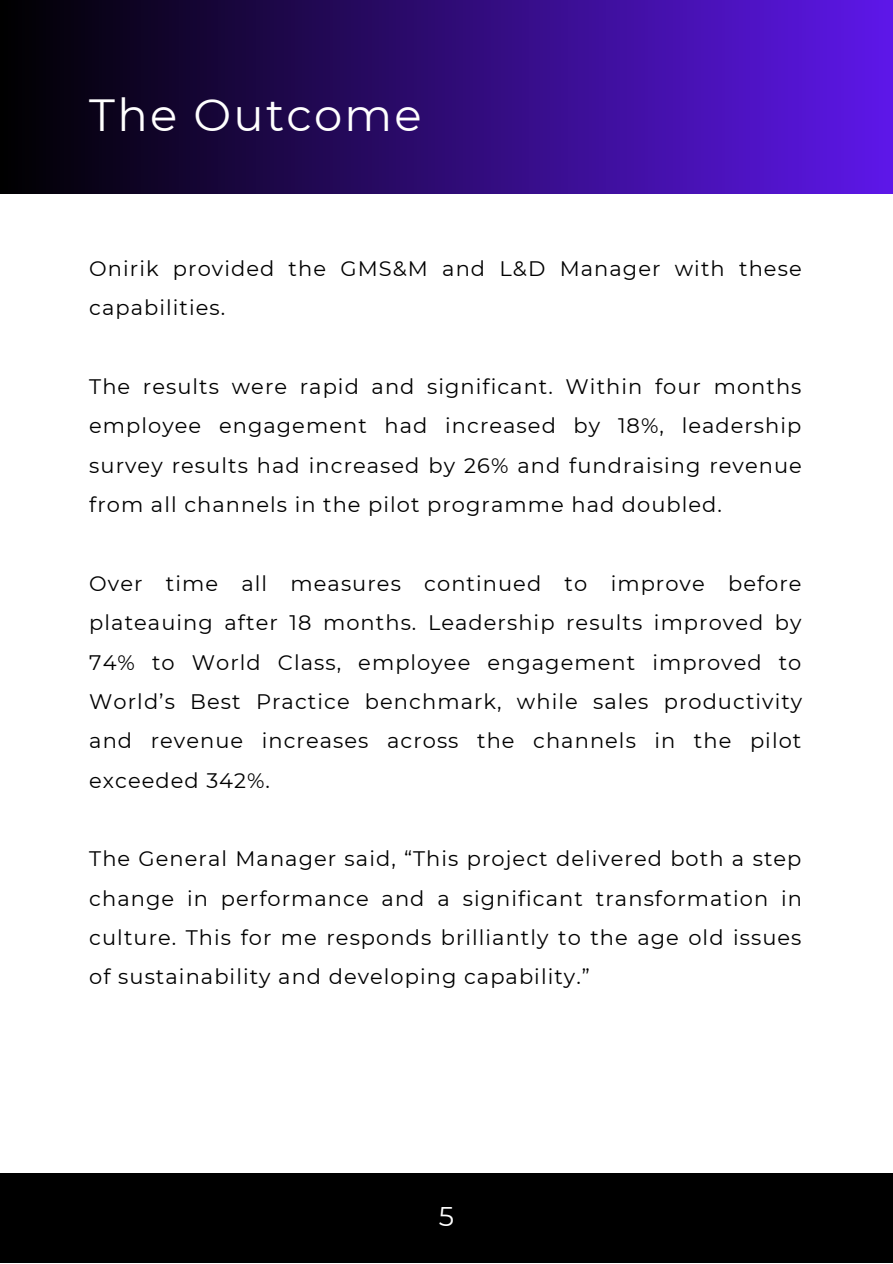
<style>
.page{position:relative;width:893px;height:1264px;background:#fff}
.page>*{position:absolute;margin:0;border:0;box-sizing:border-box;transform-origin:0 0}
.t1{font:45px "Montserrat";letter-spacing:.05em;color:#fff}
.t2{font:27px "Montserrat";color:#fff}
.t3{font:21px/39.3px "Montserrat";letter-spacing:.05em;color:#000;text-align:justify}
</style>
<div class="page">
<div style="left:0;top:0;width:892px;height:193px;background:linear-gradient(to right,#000,#5d17e9)"></div>
<div style="left:0;top:1173px;width:892px;height:89px;background:#000"></div>
<p class="t1" style="left:89px;top:87px;width:334px">The Outcome</p>
<p class="t3" style="left:89px;top:249px;width:713px">Onirik provided the GMS&amp;M and L&amp;D Manager with these capabilities.</p>
<p class="t3" style="left:89px;top:367px;width:714px">The results were rapid and significant. Within four months employee engagement had increased by 18%, leadership survey results had increased by 26% and fundraising revenue from all channels in the pilot programme had doubled.</p>
<p class="t3" style="left:89px;top:563px;width:714px">Over time all measures continued to improve before plateauing after 18 months. Leadership results improved by 74% to World Class, employee engagement improved to World’s Best Practice benchmark, while sales productivity and revenue increases across the channels in the pilot exceeded 342%.</p>
<p class="t3" style="left:89px;top:839px;width:714px">The General Manager said, “This project delivered both a step change in performance and a significant transformation in culture. This for me responds brilliantly to the age old issues of sustainability and developing capability.”</p>
<p class="t2" style="left:438px;top:1199px;width:17px">5</p>
</div>
